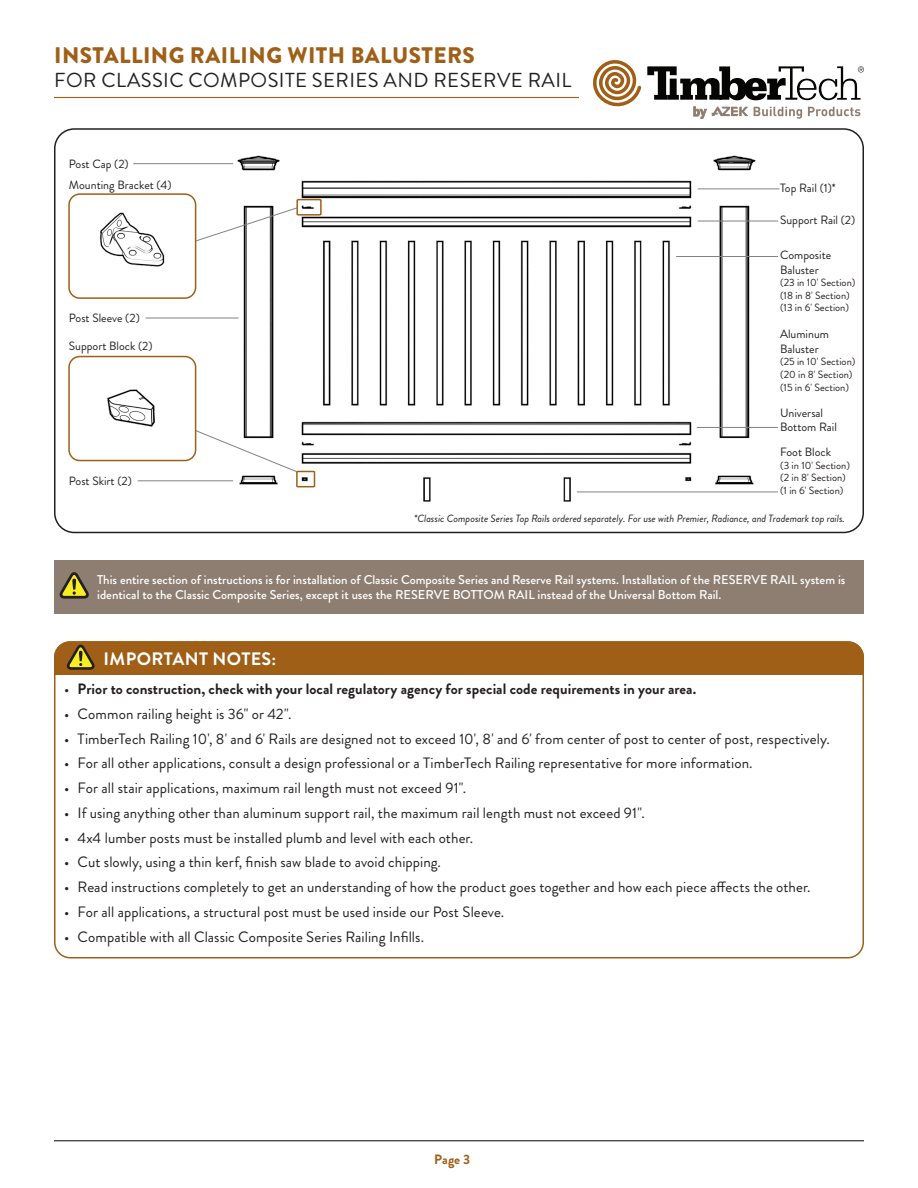
<style>
.page{position:relative;width:918px;height:1188px;background:#fff}
.page>*{position:absolute;margin:0;border:0;box-sizing:border-box;transform-origin:0 0}
.t1{font:900 22.5px "Brandon Grotesque";letter-spacing:.02em;color:#a05f17}
.t2{font:20.25px "Brandon Grotesque";letter-spacing:.02em;color:#231f20}
.t3{font:700 18px "Brandon Grotesque";letter-spacing:.02em;color:#fff}
.t4{font:15px "Brandon Grotesque";letter-spacing:.005em;color:#231f20}
.t5{font:700 15px "Brandon Grotesque";letter-spacing:.005em;color:#231f20}
.t6{font:700 13.5px "Brandon Grotesque";color:#a05f17}
.t7{font:500 12.75px/15.3px "Brandon Grotesque";color:#fff}
.t8{font:12px/14.4px "Brandon Grotesque";color:#231f20}
.t9{font:10.5px/12.6px "Brandon Grotesque";color:#231f20}
.t10{font:italic 10.5px "Brandon Grotesque";color:#231f20}
.s1{font-weight:400}
</style>
<div class="page">
<hr style="left:54px;top:1140px;width:810px;height:1px;background:#231f20">
<hr style="left:54px;top:97px;width:525px;height:1px;background:#a05f17">
<svg style="left:754px;top:107px;width:48px;height:12px"></svg>
<svg style="left:808px;top:107px;width:52px;height:9px"></svg>
<svg style="left:693px;top:107px;width:55px;height:12px"></svg>
<svg style="left:593px;top:60px;width:48px;height:47px"></svg>
<svg style="left:647px;top:66px;width:217px;height:34px"></svg>
<div style="left:54px;top:128px;width:810px;height:405px;border:2px solid #231f20;border-radius:20px"></div>
<img style="left:201px;top:155px;width:579px;height:347px">
<img style="left:107px;top:389px;width:48px;height:38px">
<img style="left:100px;top:212px;width:65px;height:55px">
<hr style="left:146px;top:318px;width:93px;height:1px;background:#808285">
<svg style="left:195px;top:430px;width:104px;height:43px"></svg>
<hr style="left:138px;top:480px;width:95px;height:1px;background:#808285">
<hr style="left:577px;top:492px;width:201px;height:1px;background:#808285">
<hr style="left:697px;top:427px;width:81px;height:1px;background:#808285">
<hr style="left:676px;top:256px;width:102px;height:1px;background:#808285">
<hr style="left:698px;top:221px;width:80px;height:1px;background:#808285">
<hr style="left:698px;top:188px;width:81px;height:1px;background:#808285">
<div style="left:68px;top:356px;width:128px;height:105px;border:2px solid #a05f17;border-radius:11px"></div>
<div style="left:68px;top:193px;width:128px;height:106px;border:2px solid #a05f17;border-radius:11px"></div>
<svg style="left:195px;top:198px;width:127px;height:44px"></svg>
<div style="left:296px;top:471px;width:19px;height:16px;border:2px solid #a05f17"></div>
<hr style="left:133px;top:163px;width:100px;height:1px;background:#808285">
<div style="left:54px;top:641px;width:810px;height:34px;background:#a05f17"></div>
<div style="left:54px;top:560px;width:810px;height:54px;background:#8d7e71"></div>
<svg style="left:59px;top:572px;width:30px;height:27px"></svg>
<h1 class="t1" style="left:54px;top:39px;width:422px">INSTALLING RAILING WITH BALUSTERS</h1>
<h2 class="t2" style="left:54px;top:66px;width:519px">FOR CLASSIC COMPOSITE SERIES AND RESERVE RAIL</h2>
<p class="t8" style="left:69px;top:157px;width:61px">Post Cap (2)</p>
<p class="t8" style="left:69px;top:178px;width:104px">Mounting Bracket (4)</p>
<p class="t8" style="left:69px;top:311px;width:72px">Post Sleeve (2)</p>
<p class="t8" style="left:69px;top:339px;width:85px">Support Block (2)</p>
<p class="t8" style="left:69px;top:474px;width:64px">Post Skirt (2)</p>
<p class="t8" style="left:780px;top:181px;width:57px">Top Rail (1)*</p>
<p class="t8" style="left:780px;top:213px;width:77px">Support Rail (2)</p>
<p class="t8" style="left:780px;top:248px;width:53px">Composite<br>Baluster</p>
<p class="t9" style="left:780px;top:276px;width:77px">(23 in 10' Section) (18 in 8' Section) (13 in 6' Section)</p>
<p class="t8" style="left:780px;top:327px;width:50px">Aluminum<br>Baluster</p>
<p class="t9" style="left:780px;top:356px;width:77px">(25 in 10' Section) (20 in 8' Section) (15 in 6' Section)</p>
<p class="t8" style="left:780px;top:406px;width:58px">Universal<br>Bottom Rail</p>
<p class="t8" style="left:780px;top:445px;width:53px">Foot Block</p>
<p class="t9" style="left:780px;top:459px;width:71px">(3 in 10' Section) (2 in 8' Section) (1 in 6' Section)</p>
<p class="t10" style="left:414px;top:511px;width:432px">*Classic Composite Series Top Rails ordered separately. For use with Premier, Radiance, and Trademark top rails.</p>
<p class="t7" style="left:97px;top:572px;width:750px">This entire section of instructions is for installation of Classic Composite Series and Reserve Rail systems. Installation of the RESERVE RAIL system is identical to the Classic Composite Series, except it uses the RESERVE BOTTOM RAIL instead of the Universal Bottom Rail.</p>
<p class="t3" style="left:104px;top:646px;width:174px">IMPORTANT NOTES:</p>
<p class="t5" style="left:64px;top:678px;width:634px"><span class="s1">•</span> Prior to construction, check with your local regulatory agency for special code requirements in your area.</p>
<p class="t4" style="left:64px;top:703px;width:229px">• Common railing height is 36" or 42".</p>
<p class="t4" style="left:64px;top:728px;width:767px">• TimberTech Railing 10', 8' and 6' Rails are designed not to exceed 10', 8' and 6' from center of post to center of post, respectively.</p>
<p class="t4" style="left:64px;top:753px;width:690px">• For all other applications, consult a design professional or a TimberTech Railing representative for more information.</p>
<p class="t4" style="left:64px;top:778px;width:404px">• For all stair applications, maximum rail length must not exceed 91".</p>
<p class="t4" style="left:64px;top:802px;width:582px">• If using anything other than aluminum support rail, the maximum rail length must not exceed 91".</p>
<p class="t4" style="left:64px;top:827px;width:411px">• 4x4 lumber posts must be installed plumb and level with each other.</p>
<p class="t4" style="left:64px;top:852px;width:378px">• Cut slowly, using a thin kerf, finish saw blade to avoid chipping.</p>
<p class="t4" style="left:64px;top:877px;width:748px">• Read instructions completely to get an understanding of how the product goes together and how each piece affects the other.</p>
<p class="t4" style="left:64px;top:901px;width:442px">• For all applications, a structural post must be used inside our Post Sleeve.</p>
<p class="t4" style="left:64px;top:926px;width:362px">• Compatible with all Classic Composite Series Railing Infills.</p>
<p class="t6" style="left:434px;top:1150px;width:38px">Page 3</p>
</div>
